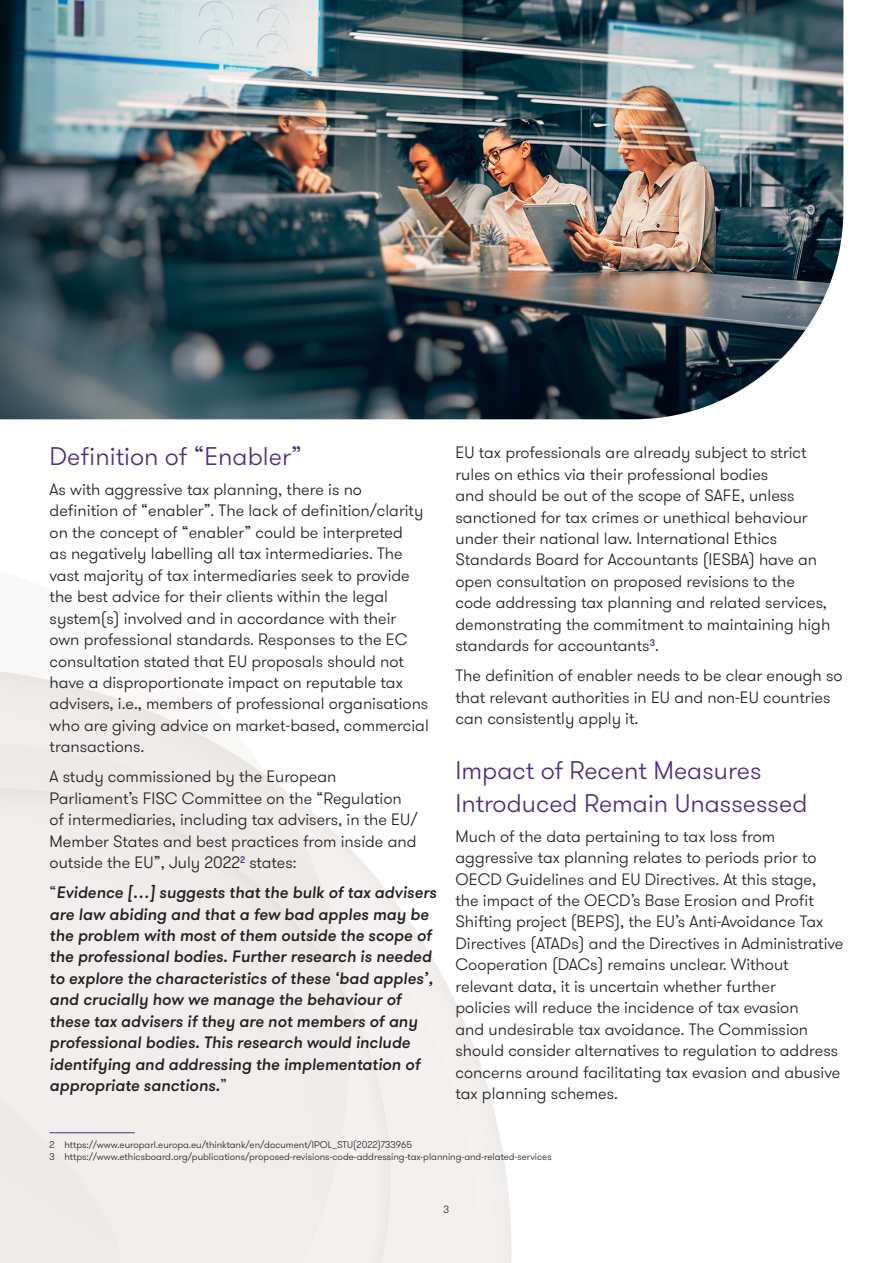
<style>
.page{position:relative;width:893px;height:1263px;background:#fff}
.page>*{position:absolute;margin:0;border:0;box-sizing:border-box;transform-origin:0 0}
.Sub_Head_Split{font:300 25.5px/33.2px "GT Walsheim Pro";color:#4f2d7f}
.Body{font:300 16.5px/21.5px "GT Walsheim Pro";color:#231f20}
.Body-2{font:italic 500 16.5px/21.5px "GT Walsheim Pro";color:#231f20}
.t1{font:300 10.5px "GT Walsheim Pro";color:#231f20}
.Footnote{font:300 9.75px "GT Walsheim Pro";color:#231f20}
.s1{font-weight:300;font-style:normal}
</style>
<div class="page">
<svg style="left:482px;top:1070px;width:29px;height:193px"></svg>
<svg style="left:443px;top:978px;width:39px;height:285px"></svg>
<div style="left:419px;top:936px;width:24px;height:327px;background:#f3f1ef"></div>
<div style="left:390px;top:895px;width:29px;height:368px;background:#f3f1ef"></div>
<div style="left:353px;top:852px;width:37px;height:411px;background:#f3f1ef"></div>
<svg style="left:0;top:671px;width:353px;height:592px"></svg>
<div style="left:0;top:1084px;width:122px;height:179px;background:#eeece9"></div>
<img style="left:0;top:0;width:843px;height:419px">
<hr style="left:50px;top:1132px;width:85px;height:1px;background:#4f2d7f">
<p class="Sub_Head_Split" style="left:50px;top:440px;width:254px">Definition of “Enabler”</p>
<p class="Body" style="left:50px;top:479px;width:381px">As with aggressive tax planning, there is no definition of “enabler”. The lack of definition/clarity on the concept of “enabler” could be interpreted<br>as negatively labelling all tax intermediaries. The vast majority of tax intermediaries seek to provide the best advice for their clients within the legal system(s) involved and in accordance with their own professional standards. Responses to the EC consultation stated that EU proposals should not have a disproportionate impact on reputable tax advisers, i.e., members of professional organisations who are giving advice on market-based, commercial transactions.</p>
<p class="Body" style="left:50px;top:766px;width:369px">A study commissioned by the European Parliament’s FISC Committee on the “Regulation of intermediaries, including tax advisers, in the EU/ Member States and best practices from inside and outside the EU”, July 2022<sup>2</sup> states:</p>
<p class="Body-2" style="left:50px;top:882px;width:389px"><span class="s1">“</span>Evidence […] suggests that the bulk of tax advisers are law abiding and that a few bad apples may be the problem with most of them outside the scope of the professional bodies. Further research is needed to explore the characteristics of these ‘bad apples’, and crucially how we manage the behaviour of these tax advisers if they are not members of any professional bodies. This research would include identifying and addressing the implementation of appropriate sanctions.<span class="s1">”</span></p>
<p class="Body" style="left:455px;top:442px;width:376px">EU tax professionals are already subject to strict rules on ethics via their professional bodies<br>and should be out of the scope of SAFE, unless sanctioned for tax crimes or unethical behaviour under their national law. International Ethics Standards Board for Accountants (IESBA) have an open consultation on proposed revisions to the code addressing tax planning and related services, demonstrating the commitment to maintaining high standards for accountants<sup>3</sup>.</p>
<p class="Body" style="left:455px;top:665px;width:389px">The definition of enabler needs to be clear enough so that relevant authorities in EU and non-EU countries can consistently apply it.</p>
<p class="Sub_Head_Split" style="left:455px;top:754px;width:353px">Impact of Recent Measures<br>Introduced Remain Unassessed</p>
<p class="Body" style="left:455px;top:825px;width:389px">Much of the data pertaining to tax loss from aggressive tax planning relates to periods prior to OECD Guidelines and EU Directives. At this stage, the impact of the OECD’s Base Erosion and Profit Shifting project (BEPS), the EU’s Anti-Avoidance Tax Directives (ATADs) and the Directives in Administrative Cooperation (DACs) remains unclear. Without relevant data, it is uncertain whether further<br>policies will reduce the incidence of tax evasion<br>and undesirable tax avoidance. The Commission should consider alternatives to regulation to address concerns around facilitating tax evasion and abusive tax planning schemes.</p>
<p class="Footnote" style="left:50px;top:1138px;width:364px">2 https://www.europarl.europa.eu/thinktank/en/document/IPOL_STU(2022)733965</p>
<p class="Footnote" style="left:50px;top:1151px;width:504px">3 https://www.ethicsboard.org/publications/proposed-revisions-code-addressing-tax-planning-and-related-services</p>
<p class="t1" style="left:444px;top:1203px;width:7px">3</p>
</div>
